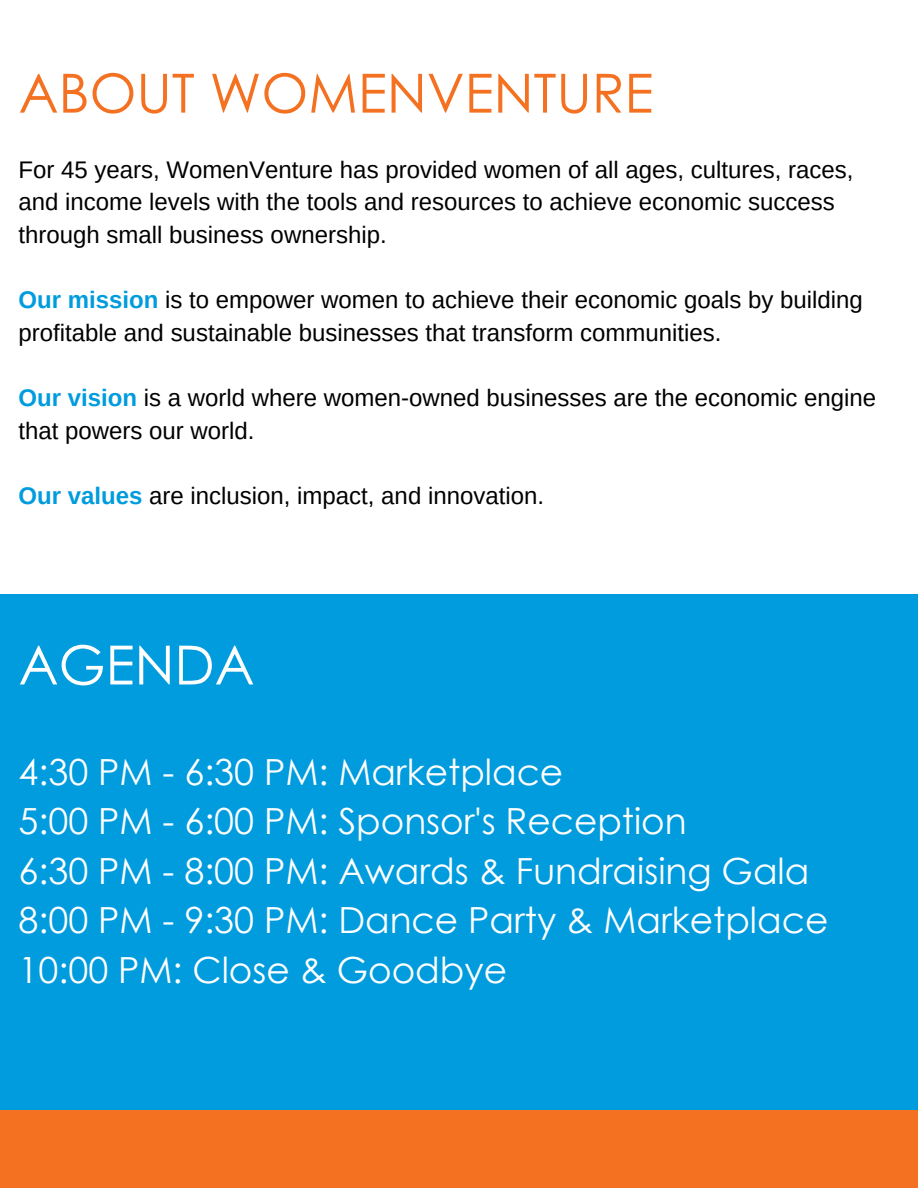
<style>
.page{position:relative;width:918px;height:1188px;background:#fff}
.page>*{position:absolute;margin:0;border:0;box-sizing:border-box;transform-origin:0 0}
.t1{font:54px "Century Gothic";color:#f37121}
.t2{font:54px "Century Gothic";color:#fff}
.t3{font:36px "Century Gothic";color:#fff}
.t4{font:24px/32.7px "Arimo";color:#000}
.s1{font-weight:700;color:#009cde}
</style>
<div class="page">
<div style="left:0;top:594px;width:918px;height:516px;background:#009cde"></div>
<div style="left:0;top:1110px;width:918px;height:78px;background:#f37121"></div>
<p class="t1" style="left:19px;top:58px;width:636px">ABOUT WOMENVENTURE</p>
<p class="t4" style="left:19px;top:153px;width:836px">For 45 years, WomenVenture has provided women of all ages, cultures, races, and income levels with the tools and resources to achieve economic success through small business ownership.</p>
<p class="t4" style="left:19px;top:283px;width:846px"><span class="s1">Our mission</span> is to empower women to achieve their economic goals by building profitable and sustainable businesses that transform communities.</p>
<p class="t4" style="left:19px;top:381px;width:859px"><span class="s1">Our vision</span> is a world where women-owned businesses are the economic engine that powers our world.</p>
<p class="t4" style="left:19px;top:479px;width:527px"><span class="s1">Our values</span> are inclusion, impact, and innovation.</p>
<p class="t2" style="left:19px;top:630px;width:237px">AGENDA</p>
<p class="t3" style="left:19px;top:748px;width:546px">4:30 PM - 6:30 PM: Marketplace</p>
<p class="t3" style="left:19px;top:798px;width:670px">5:00 PM - 6:00 PM: Sponsor's Reception</p>
<p class="t3" style="left:19px;top:847px;width:792px">6:30 PM - 8:00 PM: Awards &amp; Fundraising Gala</p>
<p class="t3" style="left:19px;top:897px;width:811px">8:00 PM - 9:30 PM: Dance Party &amp; Marketplace</p>
<p class="t3" style="left:19px;top:946px;width:490px">10:00 PM: Close &amp; Goodbye</p>
</div>
